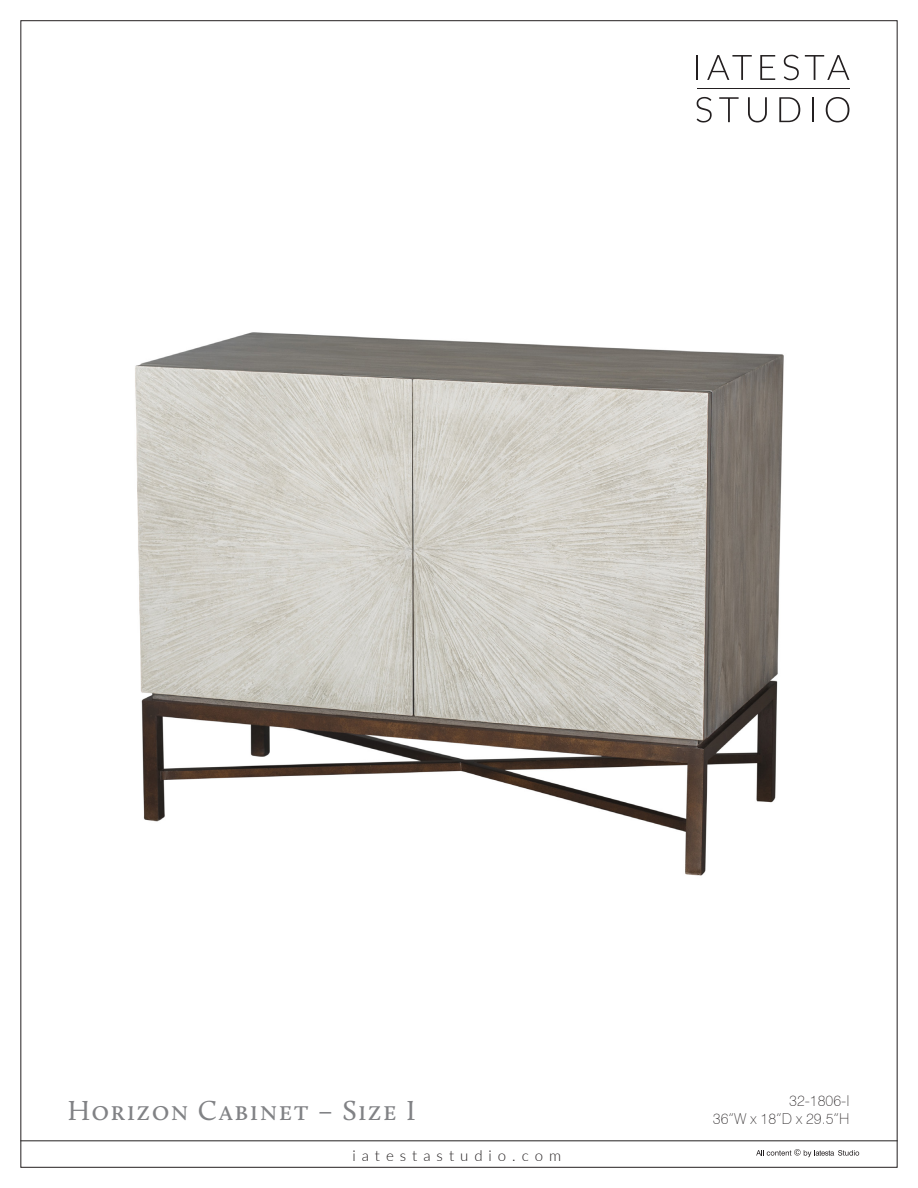
<style>
.page{position:relative;width:918px;height:1188px;background:#fff}
.page>*{position:absolute;margin:0;border:0;box-sizing:border-box;transform-origin:0 0}
.t1{font:28.5px "Calluna";letter-spacing:.05em;color:#818285}
.t2{font:100 15px "Swiss 721 BT";color:#231f20}
.t3{font:300 15px "Lato";letter-spacing:.4em;color:#231f20}
</style>
<div class="page">
<svg style="left:784px;top:55px;width:15px;height:25px"></svg>
<svg style="left:697px;top:97px;width:15px;height:26px"></svg>
<svg style="left:697px;top:55px;width:1px;height:25px"></svg>
<svg style="left:707px;top:55px;width:45px;height:25px"></svg>
<svg style="left:760px;top:55px;width:15px;height:25px"></svg>
<svg style="left:805px;top:55px;width:44px;height:25px"></svg>
<svg style="left:719px;top:97px;width:20px;height:25px"></svg>
<svg style="left:748px;top:97px;width:19px;height:25px"></svg>
<svg style="left:779px;top:97px;width:21px;height:25px"></svg>
<hr style="left:812px;top:97px;width:2px;height:25px;background:#231f20">
<svg style="left:826px;top:97px;width:23px;height:25px"></svg>
<hr style="left:697px;top:88px;width:152px;height:1px;background:#231f20">
<svg style="left:756px;top:1149px;width:103px;height:8px"></svg>
<hr style="left:20px;top:1141px;width:878px;height:1px;background:#231f20">
<img style="left:135px;top:332px;width:649px;height:544px">
<p class="t1" style="left:68px;top:1093px;width:350px">Horizon Cabinet – Size I</p>
<p class="t3" style="left:352px;top:1145px;width:210px">iatestastudio.com</p>
<p class="t2" style="left:789px;top:1091px;width:62px">32-1806-I</p>
<p class="t2" style="left:713px;top:1109px;width:138px">36”W x 18”D x 29.5”H</p>
</div>
